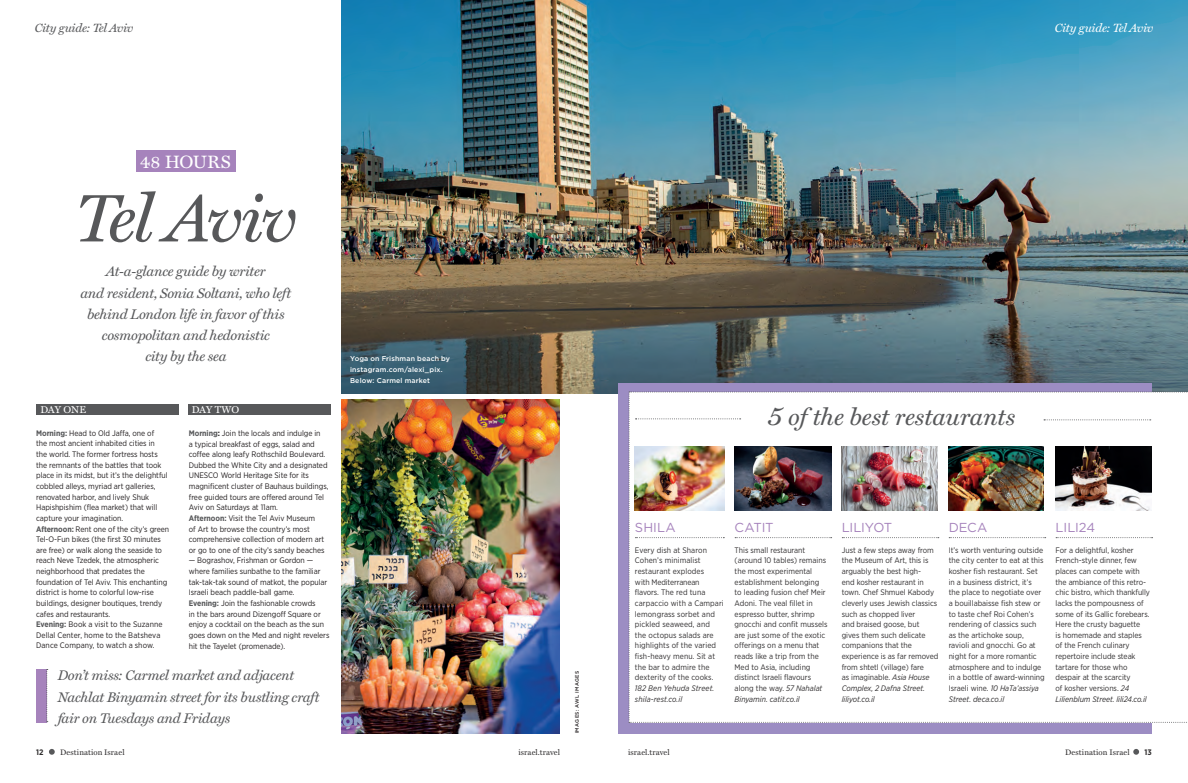
<style>
.page{position:relative;width:1188px;height:783px;background:#fff}
.page>*{position:absolute;margin:0;border:0;box-sizing:border-box;transform-origin:0 0}
.t1{font:italic 67.6px "Miller Text";letter-spacing:-.04em;color:#57585a}
.t2{font:italic 24px "Miller Text";letter-spacing:-.005em;color:#57585a}
.t3{font:18px "Miller Text";letter-spacing:-.01em;color:#fff}
.t4{font:italic 14px/21.3px "Miller Text";letter-spacing:-.02em;color:#57585a;text-align:center}
.t5{font:13px "Gotham";letter-spacing:-.01em;color:#a683bc}
.t6{font:italic 12px "Miller Text";letter-spacing:-.02em;color:#57585a}
.t7{font:italic 12px "Miller Text";letter-spacing:-.02em;color:#fff}
.t8{font:10px "Miller Text";letter-spacing:-.015em;color:#fff}
.t9{font:8px/10.6px "Gotham Narrow";letter-spacing:-.005em;color:#312f30}
.t10{font:8px/10.6px "Gotham Narrow";letter-spacing:-.005em;color:#231f20}
.t11{font:8px "Miller Text";letter-spacing:.015em;color:#312f30}
.t12{font:italic 8px/10.6px "Gotham Narrow";letter-spacing:.01em;color:#312f30}
.t13{font:700 8px "Gotham Narrow";color:#312f30}
.t14{font:500 7px/10.6px "Gotham";letter-spacing:.02em;color:#fff}
.t15{font:500 5px "Gotham";letter-spacing:.07em;color:#231f20}
.s1{font-weight:700;color:#57585a}
.s2{font-weight:700}
.s3{font-size:28px}
.s4{font-style:italic}
</style>
<div class="page">
<img style="left:342px;top:0;width:846px;height:393px">
<div style="left:618px;top:383px;width:534px;height:351px;background:#9c8dc3"></div>
<img style="left:342px;top:399px;width:217px;height:334px">
<div style="left:36px;top:669px;width:11px;height:53px;background:#a683bc"></div>
<svg style="left:46px;top:669px;width:2px;height:53px"></svg>
<svg style="left:629px;top:392px;width:559px;height:331px;background:#e8e5e3"></svg>
<svg style="left:1133px;top:749px;width:6px;height:6px"></svg>
<svg style="left:49px;top:749px;width:6px;height:6px"></svg>
<div style="left:136px;top:150px;width:100px;height:22px;background:#a683bc"></div>
<div style="left:36px;top:404px;width:142px;height:11px;background:#57585a"></div>
<div style="left:189px;top:404px;width:142px;height:11px;background:#57585a"></div>
<h3 class="t6" style="left:35px;top:21px;width:100px">City guide: Tel Aviv</h3>
<h3 class="t7" style="left:1055px;top:21px;width:100px">City guide: Tel Aviv</h3>
<h3 class="t3" style="left:140px;top:151px;width:92px">48 HOURS</h3>
<h1 class="t1" style="left:74px;top:179px;width:224px">Tel Aviv</h1>
<h3 class="t4" style="left:81px;top:261px;width:212px">At-a-glance guide by writer<br>and resident, Sonia Soltani, who left behind London life in favor of this cosmopolitan and hedonistic<br>city by the sea</h3>
<p class="t8" style="left:40px;top:404px;width:47px">DAY ONE</p>
<p class="t8" style="left:192px;top:404px;width:49px">DAY TWO</p>
<p class="t10" style="left:36px;top:428px;width:135px"><span class="s1">Morning:</span> Head to Old Jaffa, one of<br>the most ancient inhabited cities in<br>the world. The former fortress hosts the remnants of the battles that took place in its midst, but it’s the delightful cobbled alleys, myriad art galleries, renovated harbor, and lively Shuk Hapishpishim (flea market) that will capture your imagination.<br><span class="s1">Afternoon:</span> Rent one of the city’s green Tel-O-Fun bikes (the first 30 minutes are free) or walk along the seaside to reach Neve Tzedek, the atmospheric neighborhood that predates the foundation of Tel Aviv. This enchanting district is home to colorful low-rise buildings, designer boutiques, trendy cafes and restaurants.<br><span class="s1">Evening:</span> Book a visit to the Suzanne Dellal Center, home to the Batsheva Dance Company, to watch a show.</p>
<p class="t10" style="left:189px;top:428px;width:141px"><span class="s1">Morning</span><span class="s2">:</span> Join the locals and indulge in<br>a typical breakfast of eggs, salad and coffee along leafy Rothschild Boulevard.<br>Dubbed the White City and a designated UNESCO World Heritage Site for its magnificent cluster of Bauhaus buildings, free guided tours are offered around Tel Aviv on Saturdays at 11am.<br><span class="s1">Afternoon:</span> Visit the Tel Aviv Museum<br>of Art to browse the country’s most comprehensive collection of modern art or go to one of the city’s sandy beaches</p>
<p class="t10" style="left:189px;top:555px;width:142px">— Bograshov, Frishman or Gordon — where families sunbathe to the familiar tak-tak-tak sound of matkot, the popular Israeli beach paddle-ball game.<br><span class="s1">Evening:</span> Join the fashionable crowds<br>in the bars around Dizengoff Square or enjoy a cocktail on the beach as the sun goes down on the Med and night revelers hit the Tayelet (promenade).</p>
<h3 class="t4" style="left:58px;top:665px;width:263px;text-align:left">Don’t miss: Carmel market and adjacent<br>Nachlat Binyamin street for its bustling craft fair on Tuesdays and Fridays</h3>
<p class="t14" style="left:350px;top:354px;width:102px">Yoga on Frishman beach by instagram.com/alexi_pix.<br>Below: Carmel market</p>
<p class="t15" style="left:574px;top:733px;width:64px;rotate:-90deg">IMAGES: AWL IMAGES</p>
<h2 class="t2" style="left:768px;top:403px;width:249px"><span class="s3">5</span> of the best restaurants</h2>
<h3 class="t5" style="left:635px;top:519px;width:42px">SHILA</h3>
<p class="t9" style="left:635px;top:544px;width:90px">Every dish at Sharon<br>Cohen’s minimalist restaurant explodes<br>with Mediterranean flavors. The red tuna carpaccio with a Campari lemongrass sorbet and pickled seaweed, and<br>the octopus salads are highlights of the varied fish-heavy menu. Sit at the bar to admire the dexterity of the cooks.</p>
<p class="t12" style="left:635px;top:683px;width:81px">182 Ben Yehuda Street. shila-rest.co.il</p>
<h3 class="t5" style="left:735px;top:519px;width:41px">CATIT</h3>
<p class="t9" style="left:735px;top:544px;width:94px">This small restaurant (around 10 tables) remains the most experimental establishment belonging to leading fusion chef Meir<br>Adoni. The veal fillet in espresso butter, shrimp gnocchi and confit mussels are just some of the exotic offerings on a menu that reads like a trip from the<br>Med to Asia, including distinct Israeli flavours along the way. <span class="s4">57 Nahalat<br>Binyamin. catit.co.il</span></p>
<h3 class="t5" style="left:842px;top:519px;width:52px">LILIYOT</h3>
<p class="t9" style="left:842px;top:544px;width:98px">Just a few steps away from the Museum of Art, this is arguably the best high-<br>end kosher restaurant in town. Chef Shmuel Kabody cleverly uses Jewish classics such as chopped liver<br>and braised goose, but gives them such delicate companions that the experience is as far removed from shtetl (village) fare<br>as imaginable. <span class="s4">Asia House<br>Complex, 2 Dafna Street. liliyot.co.il</span></p>
<h3 class="t5" style="left:949px;top:519px;width:40px">DECA</h3>
<p class="t9" style="left:949px;top:544px;width:97px">It’s worth venturing outside the city center to eat at this kosher fish restaurant. Set in a business district, it’s the place to negotiate over a bouillabaisse fish stew or to taste chef Roi Cohen’s rendering of classics such as the artichoke soup, ravioli and gnocchi. Go at night for a more romantic atmosphere and to indulge in a bottle of award-winning<br>Israeli wine. <span class="s4">10 HaTa’assiya<br>Street. deca.co.il</span></p>
<h3 class="t5" style="left:1056px;top:519px;width:41px">LILI24</h3>
<p class="t9" style="left:1056px;top:544px;width:96px">For a delightful, kosher<br>French-style dinner, few places can compete with the ambiance of this retro&shy;chic bistro, which thankfully lacks the pompousness of some of its Gallic forebears.<br>Here the crusty baguette<br>is homemade and staples of the French culinary repertoire include steak tartare for those who despair at the scarcity<br>of kosher versions. <span class="s4">24<br>Lilienblum Street. lili24.co.il</span></p>
<p class="t13" style="left:36px;top:747px;width:9px">12</p>
<p class="t11" style="left:60px;top:747px;width:66px">Destination Israel</p>
<p class="t11" style="left:518px;top:747px;width:43px">israel.travel</p>
<p class="t11" style="left:628px;top:747px;width:43px">israel.travel</p>
<p class="t11" style="left:1065px;top:747px;width:66px">Destination Israel</p>
<p class="t13" style="left:1144px;top:747px;width:9px">13</p>
</div>
